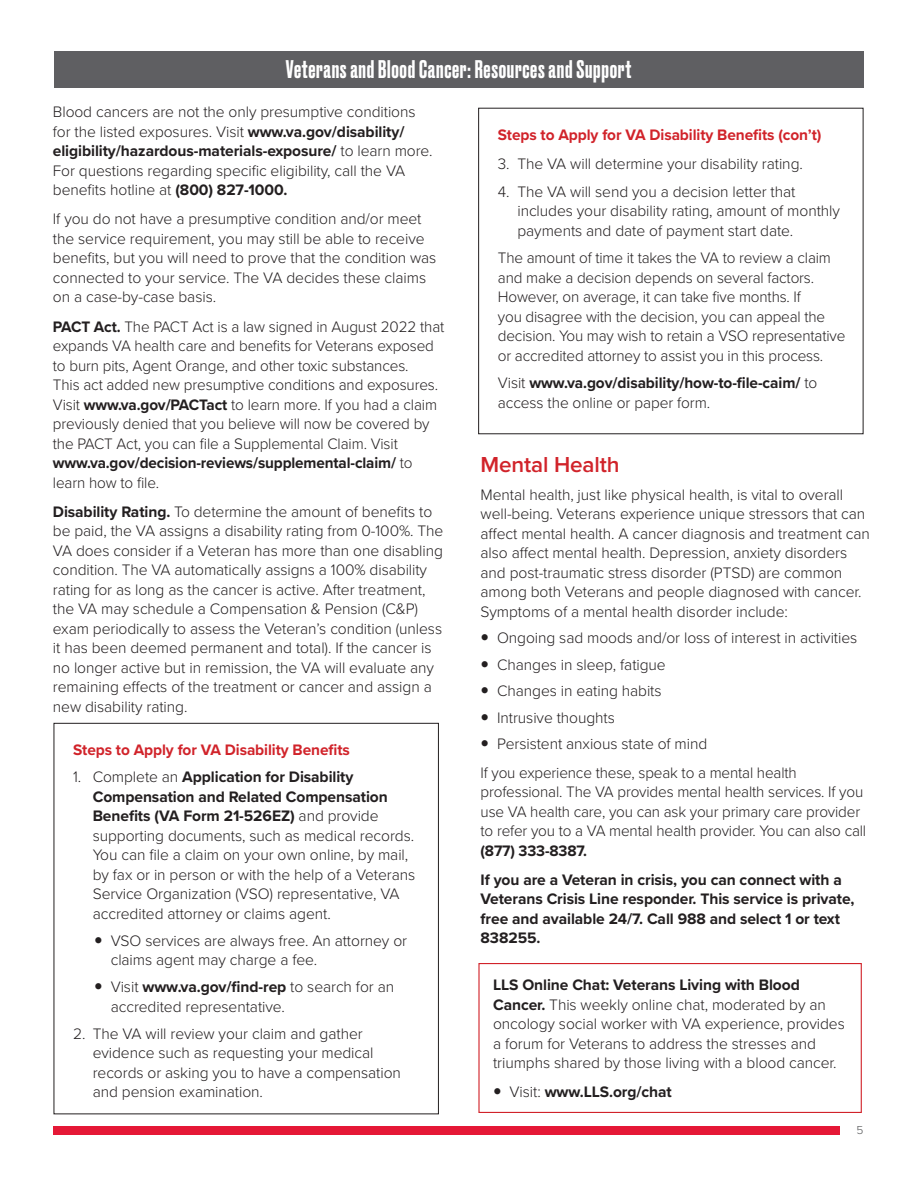
<style>
.page{position:relative;width:918px;height:1188px;background:#fff}
.page>*{position:absolute;margin:0;border:0;box-sizing:border-box;transform-origin:0 0}
.t1{font:500 24px "Druk";letter-spacing:.03em;color:#fff}
._1_Para_Head_Semibol{font:600 22.5px "Proxima Nova";letter-spacing:-.005em;color:#d1232a}
._2_Body_Copy{font:300 15.75px/19.5px "Proxima Nova";letter-spacing:-.005em;color:#231f20}
._2_Body_Copy-2{font:700 15.75px/19.5px "Proxima Nova";letter-spacing:-.005em;color:#231f20}
._2_Body_Copy-3{font:700 15.75px "Proxima Nova";letter-spacing:-.005em;color:#d1232a}
.t2{font:300 12px "Proxima Nova";color:#57585a}
.s1{font-weight:700}
.s2{font-weight:300}
</style>
<div class="page">
<div style="left:54px;top:51px;width:810px;height:37px;background:#5f5f62"></div>
<div style="left:53px;top:1126px;width:786px;height:8px;background:#e51836"></div>
<div style="left:54px;top:723px;width:385px;height:391px;border:1px solid #231f20"></div>
<div style="left:478px;top:963px;width:384px;height:150px;border:1px solid #d1232a"></div>
<h1 class="t1" style="left:286px;top:53px;width:347px">Veterans and Blood Cancer: Resources and Support</h1>
<p class="_2_Body_Copy" style="left:53px;top:101px;width:381px">Blood cancers are not the only presumptive conditions for the listed exposures. Visit <span class="s1">www.va.gov/disability/ eligibility/hazardous-materials-exposure/</span> to learn more.<br>For questions regarding specific eligibility, call the VA benefits hotline at <span class="s1">(800) 827-1000.</span></p>
<p class="_2_Body_Copy" style="left:53px;top:208px;width:385px">If you do not have a presumptive condition and/or meet the service requirement, you may still be able to receive benefits, but you will need to prove that the condition was connected to your service. The VA decides these claims on a case-by-case basis.</p>
<p class="_2_Body_Copy" style="left:53px;top:316px;width:393px"><span class="s1">PACT Act.</span> The PACT Act is a law signed in August 2022 that expands VA health care and benefits for Veterans exposed to burn pits, Agent Orange, and other toxic substances.<br>This act added new presumptive conditions and exposures.<br>Visit <span class="s1">www.va.gov/PACTact</span> to learn more. If you had a claim previously denied that you believe will now be covered by the PACT Act, you can file a Supplemental Claim. Visit <span class="s1">www.va.gov/decision-reviews/supplemental-claim/</span> to learn how to file.</p>
<p class="_2_Body_Copy" style="left:53px;top:501px;width:392px"><span class="s1">Disability Rating.</span> To determine the amount of benefits to be paid, the VA assigns a disability rating from 0-100%. The VA does consider if a Veteran has more than one disabling condition. The VA automatically assigns a 100% disability rating for as long as the cancer is active. After treatment, the VA may schedule a Compensation &amp; Pension (C&amp;P) exam periodically to assess the Veteran’s condition (unless it has been deemed permanent and total). If the cancer is no longer active but in remission, the VA will evaluate any remaining effects of the treatment or cancer and assign a new disability rating.</p>
<p class="_2_Body_Copy-3" style="left:73px;top:738px;width:278px">Steps to Apply for VA Disability Benefits</p>
<p class="_2_Body_Copy" style="left:93px;top:766px;width:324px;text-indent:-20px">1. Complete an <span class="s1">Application for Disability Compensation and Related Compensation Benefits (VA Form 21-526EZ)</span> and provide supporting documents, such as medical records.<br>You can file a claim on your own online, by mail, by fax or in person or with the help of a Veterans Service Organization (VSO) representative, VA accredited attorney or claims agent.</p>
<p class="_2_Body_Copy" style="left:111px;top:930px;width:298px">VSO services are always free. An attorney or claims agent may charge a fee.</p>
<p class="_2_Body_Copy" style="left:111px;top:976px;width:285px">Visit <span class="s1">www.va.gov/find-rep</span> to search for an accredited representative.</p>
<p class="_2_Body_Copy" style="left:93px;top:1023px;width:310px;text-indent:-20px">2. The VA will review your claim and gather evidence such as requesting your medical records or asking you to have a compensation and pension examination.</p>
<p class="_2_Body_Copy-3" style="left:498px;top:123px;width:325px">Steps to Apply for VA Disability Benefits (con’t)</p>
<p class="_2_Body_Copy" style="left:498px;top:153px;width:306px">3. The VA will determine your disability rating.</p>
<p class="_2_Body_Copy" style="left:517px;top:181px;width:324px;text-indent:-20px">4. The VA will send you a decision letter that includes your disability rating, amount of monthly payments and date of payment start date.</p>
<p class="_2_Body_Copy" style="left:498px;top:247px;width:349px">The amount of time it takes the VA to review a claim and make a decision depends on several factors.<br>However, on average, it can take five months. If<br>you disagree with the decision, you can appeal the decision. You may wish to retain a VSO representative or accredited attorney to assist you in this process.</p>
<p class="_2_Body_Copy-2" style="left:498px;top:373px;width:321px"><span class="s2">Visit</span> www.va.gov/disability/how-to-file-caim/ <span class="s2">to access the online or paper form.</span></p>
<p class="_1_Para_Head_Semibol" style="left:481px;top:447px;width:140px">Mental Health</p>
<p class="_2_Body_Copy" style="left:481px;top:484px;width:391px">Mental health, just like physical health, is vital to overall well-being. Veterans experience unique stressors that can affect mental health. A cancer diagnosis and treatment can also affect mental health. Depression, anxiety disorders and post-traumatic stress disorder (PTSD) are common among both Veterans and people diagnosed with cancer.<br>Symptoms of a mental health disorder include:</p>
<p class="_2_Body_Copy" style="left:497px;top:628px;width:362px">Ongoing sad moods and/or loss of interest in activities</p>
<p class="_2_Body_Copy" style="left:497px;top:654px;width:170px">Changes in sleep, fatigue</p>
<p class="_2_Body_Copy" style="left:497px;top:681px;width:166px">Changes in eating habits</p>
<p class="_2_Body_Copy" style="left:497px;top:707px;width:119px">Intrusive thoughts</p>
<p class="_2_Body_Copy" style="left:497px;top:734px;width:212px">Persistent anxious state of mind</p>
<p class="_2_Body_Copy" style="left:481px;top:762px;width:387px">If you experience these, speak to a mental health professional. The VA provides mental health services. If you use VA health care, you can ask your primary care provider to refer you to a VA mental health provider. You can also call <span class="s1">(877) 333-8387.</span></p>
<p class="_2_Body_Copy-2" style="left:481px;top:869px;width:375px">If you are a Veteran in crisis, you can connect with a Veterans Crisis Line responder. This service is private, free and available 24/7. Call 988 and select 1 or text 838255.</p>
<p class="_2_Body_Copy" style="left:493px;top:974px;width:353px"><span class="s1">LLS Online Chat: Veterans Living with Blood Cancer.</span> This weekly online chat, moderated by an oncology social worker with VA experience, provides a forum for Veterans to address the stresses and triumphs shared by those living with a blood cancer.</p>
<p class="_2_Body_Copy-2" style="left:510px;top:1082px;width:164px"><span class="s2">Visit:</span> www.LLS.org/chat</p>
<p class="t2" style="left:856px;top:1121px;width:8px">5</p>
</div>
